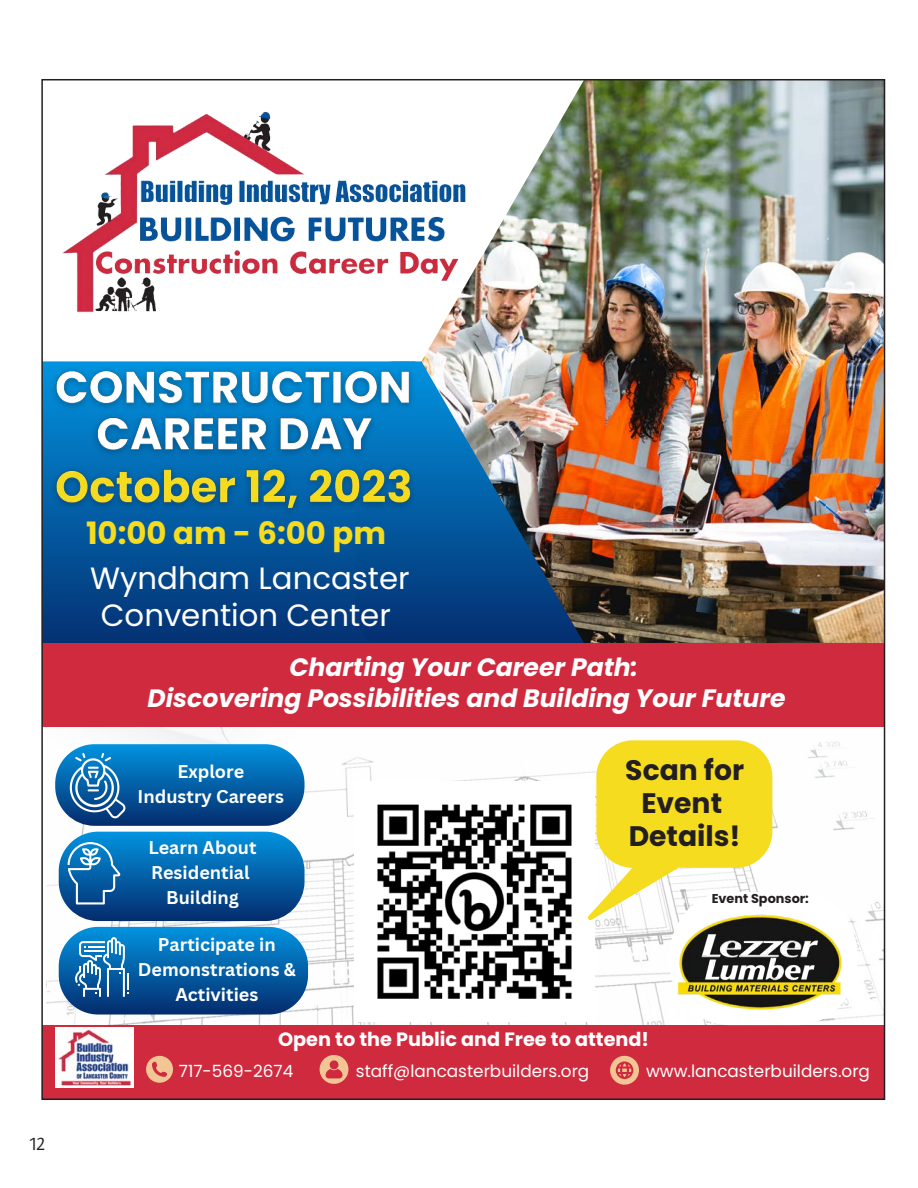
<style>
.page{position:relative;width:918px;height:1188px;background:#fff}
.page>*{position:absolute;margin:0;border:0;box-sizing:border-box;transform-origin:0 0}
.t1{font:30.75px/36.6px "Poppins";color:#fff;text-align:center}
.t2{font:700 30.75px "Poppins";color:#f6dc1e}
.t3{font:700 28.2px/32.7px "Poppins";color:#231f20;text-align:center}
.t4{font:italic 700 25.05px/31.8px "Poppins";color:#fff;text-align:center}
.t5{font:700 19.2px "Poppins";color:#fff}
.t6{font:700 18px/25px "Canva Sans";color:#fff;text-align:center}
.t7{font:18px "Private Sans";color:#231f20}
.t8{font:16.8px "Poppins";color:#fff}
.t9{font:700 12.75px "Poppins";color:#231f20}
</style>
<div class="page">
<svg style="left:44px;top:401px;width:312px;height:242px;background:#034589"></svg>
<img style="left:47px;top:727px;width:835px;height:298px">
<div style="left:42px;top:1025px;width:841px;height:74px;background:#d02a3e"></div>
<svg style="left:146px;top:1056px;width:27px;height:27px"></svg>
<svg style="left:610px;top:1056px;width:29px;height:29px"></svg>
<svg style="left:320px;top:1055px;width:28px;height:29px"></svg>
<img style="left:44px;top:111px;width:377px;height:290px">
<img style="left:55px;top:1028px;width:78px;height:59px">
<img style="left:354px;top:781px;width:233px;height:241px">
<svg style="left:55px;top:744px;width:250px;height:82px;background:#1f71b0"></svg>
<svg style="left:59px;top:832px;width:246px;height:89px;background:#196dad"></svg>
<svg style="left:59px;top:927px;width:249px;height:88px;background:#1d6fae"></svg>
<svg style="left:587px;top:740px;width:271px;height:285px"></svg>
<svg style="left:356px;top:432px;width:65px;height:211px;background:#034589"></svg>
<div style="left:42px;top:643px;width:843px;height:84px;background:#d02a3e"></div>
<img style="left:421px;top:82px;width:461px;height:561px">
<img style="left:45px;top:447px;width:380px;height:84px">
<img style="left:45px;top:348px;width:379px;height:84px">
<img style="left:85px;top:394px;width:299px;height:85px">
<p class="t7" style="left:30px;top:1132px;width:16px">12</p>
<p class="t2" style="left:86px;top:515px;width:301px">10:00 am - 6:00 pm</p>
<p class="t1" style="left:90px;top:560px;width:321px">Wyndham Lancaster<br>Convention Center</p>
<p class="t4" style="left:148px;top:651px;width:640px">Charting Your Career Path:<br>Discovering Possibilities and Building Your Future</p>
<p class="t6" style="left:138px;top:759px;width:148px">Explore<br>Industry Careers</p>
<p class="t6" style="left:148px;top:835px;width:110px">Learn About<br>Residential<br>Building</p>
<p class="t6" style="left:138px;top:933px;width:160px">Participate in<br>Demonstrations &amp;<br>Activities</p>
<p class="t3" style="left:625px;top:754px;width:120px">Scan for<br>Event<br>Details!</p>
<p class="t9" style="left:712px;top:891px;width:99px">Event Sponsor:</p>
<p class="t5" style="left:278px;top:1028px;width:373px">Open to the Public and Free to attend!</p>
<p class="t8" style="left:179px;top:1062px;width:116px">717-569-2674</p>
<p class="t8" style="left:356px;top:1062px;width:235px">staff@lancasterbuilders.org</p>
<p class="t8" style="left:646px;top:1062px;width:225px">www.lancasterbuilders.org</p>
</div>
